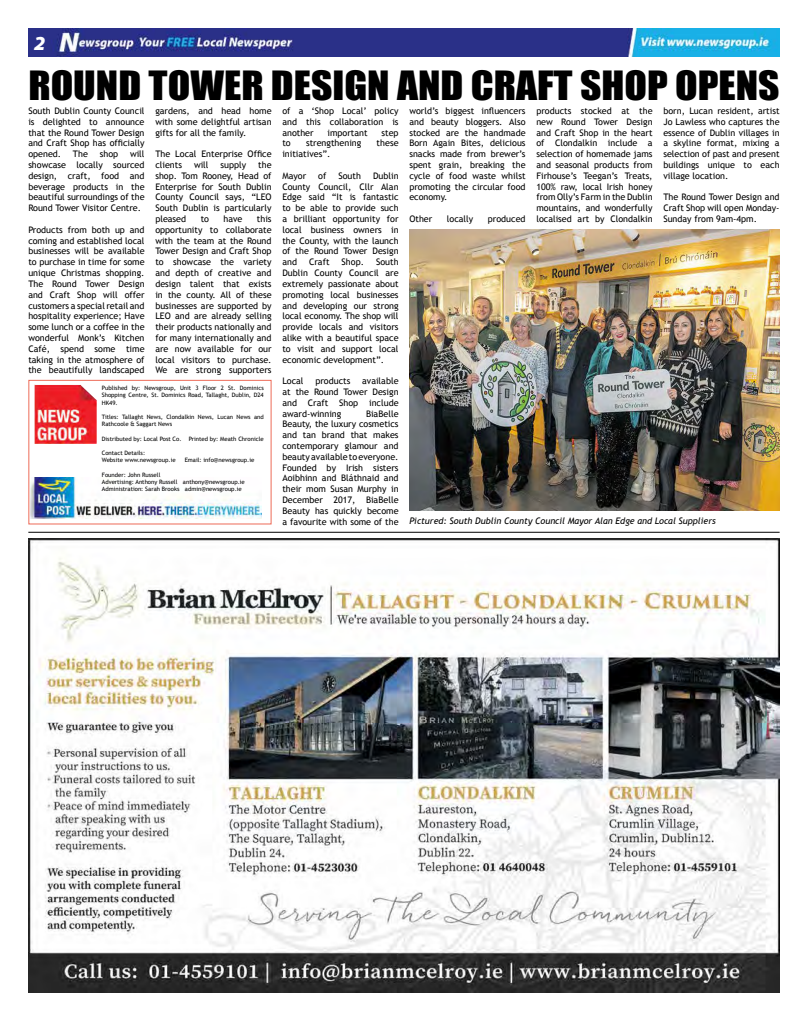
<style>
.page{position:relative;width:808px;height:1021px;background:#fff}
.page>*{position:absolute;margin:0;border:0;box-sizing:border-box;transform-origin:0 0}
.t1{font:37px "Impact";color:#000;scale:1.12 1}
.t2{font:italic 900 20px "Myriad Pro";color:#fff}
.t3{font:9px/10.8px "Trebuchet MS";color:#000;text-align:justify}
.t4{font:italic 9px "Trebuchet MS";color:#000}
.t5{font:6px/7.2px "Trebuchet MS";color:#000}
</style>
<div class="page">
<img style="left:31px;top:477px;width:231px;height:41px">
<div style="left:28px;top:380px;width:244px;height:144px;border:1px solid #ed6b58"></div>
<img style="left:35px;top:384px;width:62px;height:60px">
<img style="left:28px;top:28px;width:752px;height:29px">
<img style="left:28px;top:539px;width:752px;height:453px">
<hr style="left:28px;top:531px;width:752px;height:1px;background:#000">
<img style="left:409px;top:230px;width:371px;height:280px">
<h2 class="t2" style="left:34px;top:30px;width:13px">2</h2>
<h1 class="t1" style="left:28px;top:57px;width:672px">ROUND TOWER DESIGN AND CRAFT SHOP OPENS</h1>
<p class="t3" style="left:28px;top:105px;width:118px">South Dublin County Council is delighted to announce that the Round Tower Design and Craft Shop has officially opened.</p>
<p class="t3" style="left:409px;top:105px;width:118px">world’s biggest influencers and beauty bloggers. Also stocked are the handmade Born Again Bites, delicious snacks made from brewer’s spent grain, breaking the cycle of food waste whilst promoting the circular food economy.</p>
<p class="t3" style="left:409px;top:213px;width:24px">Other</p>
<p class="t3" style="left:447px;top:213px;width:28px">locally</p>
<p class="t3" style="left:488px;top:213px;width:39px">produced</p>
<p class="t3" style="left:282px;top:105px;width:118px">of a ‘Shop Local’ policy and this collaboration is another</p>
<p class="t3" style="left:155px;top:105px;width:118px">gardens, and head home with some delightful artisan gifts for all the family.</p>
<p class="t3" style="left:155px;top:149px;width:118px">The Local Enterprise Office clients</p>
<p class="t3" style="left:536px;top:105px;width:118px">products stocked at the new Round Tower Design and Craft Shop in the heart of Clondalkin include a selection of homemade jams and seasonal products from Firhouse’s Teegan’s Treats, 100% raw, local Irish honey from Olly’s Farm in the Dublin mountains, and wonderfully localised art by Clondalkin</p>
<p class="t3" style="left:663px;top:105px;width:118px">born, Lucan resident, artist Jo Lawless who captures the essence of Dublin villages in a skyline format, mixing a selection of past and present buildings unique to each village location.</p>
<p class="t3" style="left:327px;top:127px;width:42px">important</p>
<p class="t3" style="left:381px;top:127px;width:19px">step</p>
<p class="t3" style="left:282px;top:138px;width:10px">to</p>
<p class="t3" style="left:306px;top:138px;width:57px">strengthening</p>
<p class="t3" style="left:377px;top:138px;width:23px">these</p>
<p class="t3" style="left:282px;top:149px;width:50px">initiatives”.</p>
<p class="t3" style="left:282px;top:170px;width:25px">Mayor</p>
<p class="t3" style="left:318px;top:170px;width:10px">of</p>
<p class="t3" style="left:338px;top:170px;width:24px">South</p>
<p class="t3" style="left:28px;top:149px;width:118px;text-indent:102px">will showcase locally sourced design, craft, food and beverage products in the beautiful surroundings of the Round Tower Visitor Centre.</p>
<p class="t3" style="left:28px;top:224px;width:118px">Products from both up and coming and established local businesses will be available to purchase in time for some unique Christmas shopping.<br>The Round Tower Design and Craft Shop will offer customers a special retail and hospitality experience; Have some lunch or a coffee in the wonderful Monk’s Kitchen Café, spend some time taking in the atmosphere of the beautifully landscaped</p>
<p class="t3" style="left:73px;top:149px;width:17px">The</p>
<p class="t3" style="left:100px;top:149px;width:20px">shop</p>
<p class="t3" style="left:155px;top:159px;width:118px;text-indent:103px">the shop. Tom Rooney, Head of Enterprise for South Dublin County Council says, “LEO South Dublin is particularly pleased</p>
<p class="t3" style="left:194px;top:159px;width:16px">will</p>
<p class="t3" style="left:221px;top:159px;width:27px">supply</p>
<p class="t3" style="left:282px;top:170px;width:118px;text-indent:91px">Dublin County Council, Cllr Alan Edge said “It is fantastic to be able to provide such a brilliant opportunity for local business owners in the County, with the launch of the Round Tower Design and</p>
<p class="t3" style="left:663px;top:192px;width:118px">The Round Tower Design and Craft Shop will open Monday-Sunday from 9am-4pm.</p>
<p class="t3" style="left:155px;top:213px;width:118px;text-indent:102px">this opportunity to collaborate with the team at the Round Tower Design and Craft Shop to showcase the variety and depth of creative and design talent that exists in the county. All of these businesses are supported by LEO and are already selling their products nationally and for many internationally and are now available for our local visitors to purchase.<br>We are strong supporters</p>
<p class="t3" style="left:201px;top:213px;width:10px">to</p>
<p class="t3" style="left:223px;top:213px;width:20px">have</p>
<p class="t3" style="left:282px;top:257px;width:118px;text-indent:94px">South Dublin County Council are extremely passionate about promoting local businesses and developing our strong local economy. The shop will provide locals and visitors alike with a beautiful space to visit and support local economic development”.</p>
<p class="t3" style="left:282px;top:375px;width:23px">Local</p>
<p class="t3" style="left:315px;top:375px;width:36px">products</p>
<p class="t3" style="left:309px;top:257px;width:22px">Craft</p>
<p class="t3" style="left:342px;top:257px;width:24px">Shop.</p>
<p class="t3" style="left:282px;top:375px;width:118px;text-indent:80px">available at the Round Tower Design and Craft Shop include award-winning</p>
<p class="t5" style="left:102px;top:384px;width:163px;text-align:justify">Published by: Newsgroup, Unit 3 Floor 2 St. Dominics Shopping Centre, St. Dominics Road, Tallaght, Dublin, D24<br>HK49.</p>
<p class="t5" style="left:102px;top:413px;width:163px">Titles: Tallaght News, Clondalkin News, Lucan News and<br>Rathcoole &amp; Saggart News</p>
<p class="t5" style="left:102px;top:435px;width:163px">Distributed by: Local Post Co. Printed by: Meath Chronicle</p>
<p class="t5" style="left:102px;top:449px;width:75px">Contact Details:<br>Website www.newsgroup.ie</p>
<p class="t5" style="left:185px;top:456px;width:71px">Email: info@newsgroup.ie</p>
<p class="t5" style="left:102px;top:471px;width:145px">Founder: John Russell<br>Advertising: Anthony Russell anthony@newsgroup.ie<br>Administration: Sarah Brooks admin@newsgroup.ie</p>
<p class="t3" style="left:282px;top:408px;width:118px;text-indent:84px">BiaBelle Beauty, the luxury cosmetics and tan brand that makes contemporary glamour and beauty available to everyone.<br>Founded by Irish sisters Aoibhinn and Bláthnaid and their mom Susan Murphy in December 2017, BiaBelle Beauty has quickly become a favourite with some of the</p>
<p class="t4" style="left:409px;top:515px;width:308px">Pictured: South Dublin County Council Mayor Alan Edge and Local Suppliers</p>
</div>
